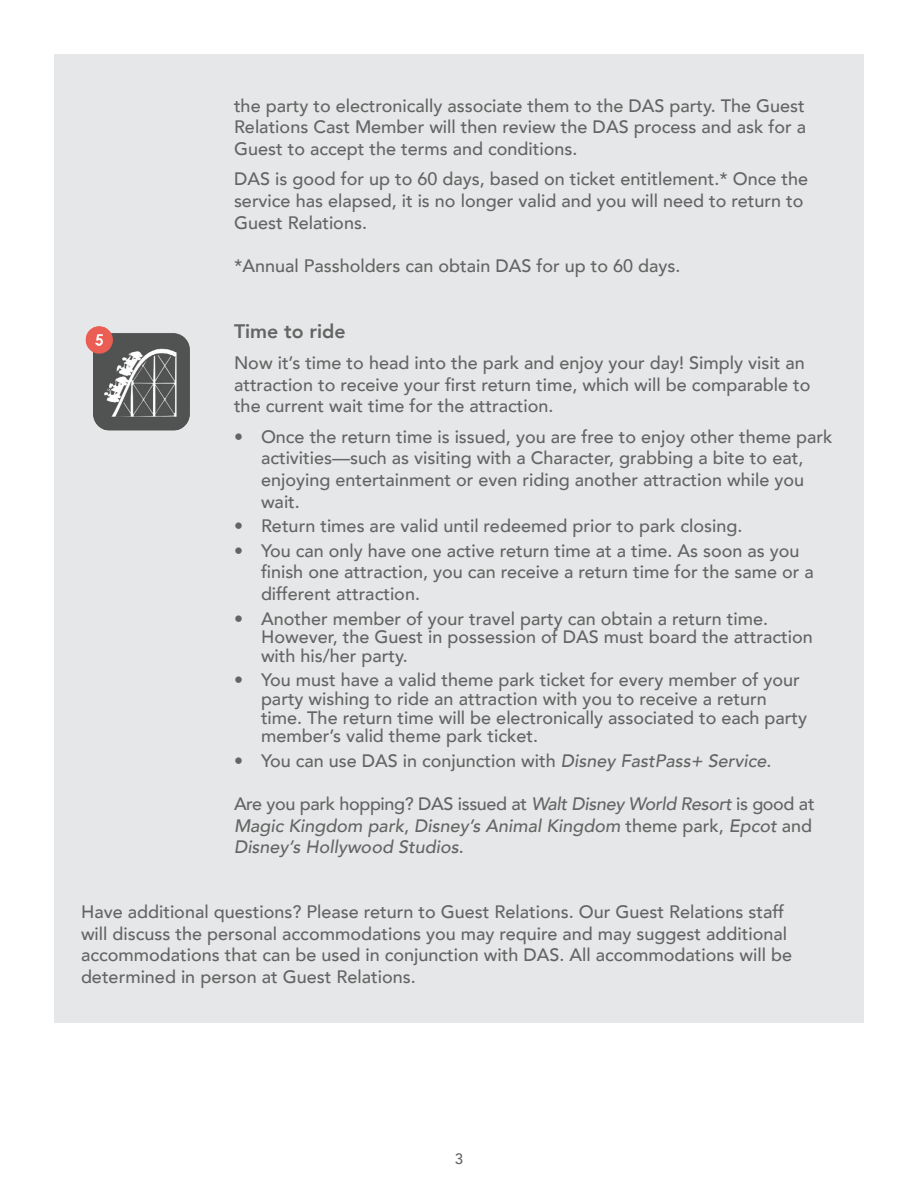
<style>
.page{position:relative;width:918px;height:1188px;background:#fff}
.page>*{position:absolute;margin:0;border:0;box-sizing:border-box;transform-origin:0 0}
.t1{font:800 19.5px "Avenir";color:#636463}
.t2{font:500 18px/21.6px "Avenir";color:#636463}
.t3{font:italic 500 18px/21.6px "Avenir";color:#636463}
.t4{font:500 15px "Avenir";color:#636466}
.s1{font-style:italic}
.s2{font-style:normal}
</style>
<div class="page">
<div style="left:54px;top:54px;width:810px;height:968px;background:#e6e7e8"></div>
<img style="left:86px;top:326px;width:104px;height:105px">
<p class="t2" style="left:234px;top:94px;width:574px;text-align:justify">the party to electronically associate them to the DAS party. The Guest Relations Cast Member will then review the DAS process and ask for a Guest to accept the terms and conditions.</p>
<p class="t2" style="left:234px;top:167px;width:576px">DAS is good for up to 60 days, based on ticket entitlement.* Once the service has elapsed, it is no longer valid and you will need to return to<br>Guest Relations.</p>
<p class="t2" style="left:234px;top:254px;width:448px">*Annual Passholders can obtain DAS for up to 60 days.</p>
<p class="t1" style="left:234px;top:316px;width:113px">Time to ride</p>
<p class="t2" style="left:234px;top:351px;width:578px">Now it’s time to head into the park and enjoy your day! Simply visit an attraction to receive your first return time, which will be comparable to the current wait time for the attraction.</p>
<p class="t2" style="left:261px;top:425px;width:573px;text-indent:-27px">• Once the return time is issued, you are free to enjoy other theme park activities—such as visiting with a Character, grabbing a bite to eat, enjoying entertainment or even riding another attraction while you wait.</p>
<p class="t2" style="left:234px;top:514px;width:510px">• Return times are valid until redeemed prior to park closing.</p>
<p class="t2" style="left:261px;top:539px;width:554px;text-indent:-27px">• You can only have one active return time at a time. As soon as you finish one attraction, you can receive a return time for the same or a different attraction.</p>
<p class="t2" style="left:261px;top:608px;width:553px;line-height:18.6px;text-indent:-27px">• Another member of your travel party can obtain a return time.<br>However, the Guest in possession of DAS must board the attraction with his/her party.</p>
<p class="t2" style="left:261px;top:670px;width:548px;line-height:18.6px;text-indent:-27px">• You must have a valid theme park ticket for every member of your party wishing to ride an attraction with you to receive a return time. The return time will be electronically associated to each party member’s valid theme park ticket.</p>
<p class="t2" style="left:234px;top:749px;width:539px">• You can use DAS in conjunction with <span class="s1">Disney FastPass+ Service</span>.</p>
<p class="t3" style="left:234px;top:793px;width:582px"><span class="s2">Are you park hopping? DAS issued at</span> Walt Disney World Resort <span class="s2">is good at<br></span>Magic Kingdom park<span class="s2">,</span> Disney’s Animal Kingdom <span class="s2">theme park,</span> Epcot <span class="s2">and<br></span>Disney’s Hollywood Studios<span class="s2">.</span></p>
<p class="t2" style="left:81px;top:900px;width:713px">Have additional questions? Please return to Guest Relations. Our Guest Relations staff will discuss the personal accommodations you may require and may suggest additional accommodations that can be used in conjunction with DAS. All accommodations will be determined in person at Guest Relations.</p>
<p class="t4" style="left:455px;top:1146px;width:10px">3</p>
</div>
